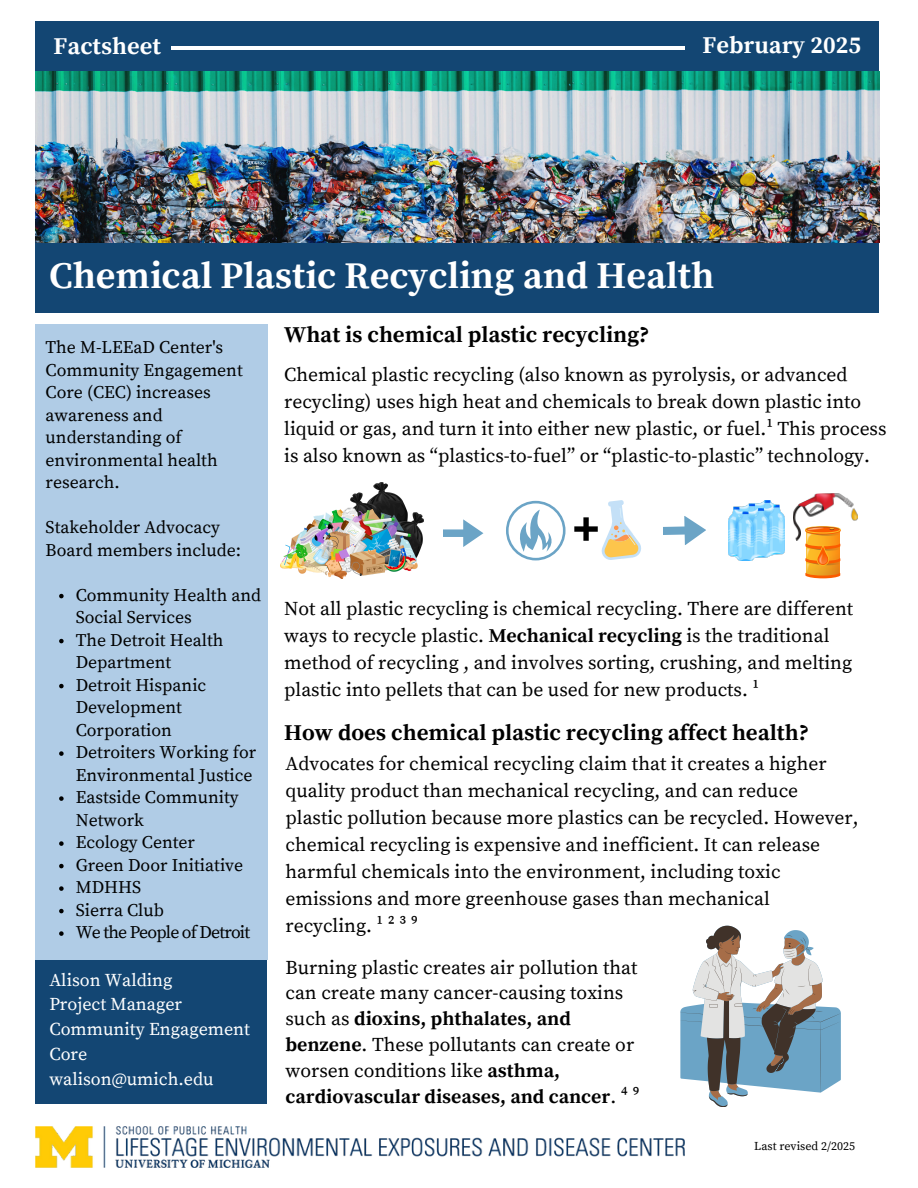
<style>
.page{position:relative;width:918px;height:1188px;background:#fff}
.page>*{position:absolute;margin:0;border:0;box-sizing:border-box;transform-origin:0 0}
.t1{font:700 37.5px "Source Serif Pro";color:#fff}
.t2{font:700 24px "Source Serif Pro";color:#fff}
.t3{font:700 22.5px "Source Serif Pro";color:#000}
.t4{font:19.5px/27px "Source Serif Pro";color:#000}
.t5{font:18px/24.8px "Source Serif Pro";color:#fff}
.t6{font:17.7px/22.5px "Source Serif Pro";color:#000}
.t7{font:17.7px "Source Serif Pro";letter-spacing:-.045em;color:#000}
.t8{font:12px "Source Serif Pro";color:#000}
.s1{font-weight:700}
</style>
<div class="page">
<div style="left:35px;top:22px;width:844px;height:50px;background:#134673"></div>
<hr style="left:171px;top:47px;width:514px;height:2px;background:#fff">
<div style="left:35px;top:241px;width:844px;height:72px;background:#134673"></div>
<div style="left:35px;top:324px;width:233px;height:636px;background:#b0cce6"></div>
<div style="left:35px;top:960px;width:232px;height:144px;background:#134673"></div>
<img style="left:35px;top:1126px;width:650px;height:42px">
<img style="left:35px;top:72px;width:844px;height:171px">
<img style="left:793px;top:493px;width:65px;height:48px">
<img style="left:280px;top:482px;width:143px;height:96px">
<svg style="left:805px;top:526px;width:36px;height:52px;background:#f4982b"></svg>
<svg style="left:663px;top:516px;width:43px;height:29px"></svg>
<svg style="left:443px;top:519px;width:40px;height:28px"></svg>
<svg style="left:506px;top:501px;width:59px;height:59px"></svg>
<svg style="left:574px;top:500px;width:67px;height:60px"></svg>
<svg style="left:680px;top:926px;width:161px;height:181px"></svg>
<img style="left:728px;top:501px;width:56px;height:60px">
<svg style="left:59px;top:594px;width:5px;height:4px"></svg>
<svg style="left:59px;top:639px;width:5px;height:4px"></svg>
<svg style="left:59px;top:684px;width:5px;height:4px"></svg>
<svg style="left:59px;top:751px;width:5px;height:5px"></svg>
<svg style="left:59px;top:796px;width:5px;height:5px"></svg>
<svg style="left:59px;top:841px;width:5px;height:5px"></svg>
<svg style="left:59px;top:864px;width:5px;height:4px"></svg>
<svg style="left:59px;top:886px;width:5px;height:5px"></svg>
<svg style="left:59px;top:909px;width:5px;height:4px"></svg>
<svg style="left:59px;top:931px;width:5px;height:5px"></svg>
<h2 class="t2" style="left:54px;top:32px;width:109px">Factsheet</h2>
<h3 class="t2" style="left:702px;top:31px;width:160px">February 2025</h3>
<p class="t1" style="left:49px;top:254px;width:666px">Chemical Plastic Recycling and Health</p>
<p class="t6" style="left:46px;top:337px;width:199px">The M-LEEaD Center's<br>Community Engagement<br>Core (CEC) increases awareness and understanding of environmental health research.</p>
<h1 class="t6" style="left:46px;top:517px;width:197px">Stakeholder Advocacy<br>Board members include:</h1>
<h3 class="t6" style="left:76px;top:584px;width:187px">Community Health and<br>Social Services</h3>
<h3 class="t6" style="left:76px;top:629px;width:149px">The Detroit Health<br>Department</h3>
<p class="t6" style="left:76px;top:674px;width:132px">Detroit Hispanic<br>Development<br>Corporation</p>
<p class="t6" style="left:76px;top:742px;width:182px">Detroiters Working for<br>Environmental Justice</p>
<p class="t6" style="left:76px;top:787px;width:165px">Eastside Community<br>Network</p>
<p class="t6" style="left:76px;top:832px;width:121px">Ecology Center</p>
<p class="t6" style="left:76px;top:854px;width:169px">Green Door Initiative</p>
<p class="t6" style="left:76px;top:877px;width:67px">MDHHS</p>
<p class="t6" style="left:76px;top:899px;width:90px">Sierra Club</p>
<p class="t7" style="left:76px;top:922px;width:176px">We the People of Detroit</p>
<p class="t5" style="left:49px;top:968px;width:202px">Alison Walding<br>Project Manager<br>Community Engagement<br>Core walison@umich.edu</p>
<h2 class="t3" style="left:284px;top:322px;width:367px">What is chemical plastic recycling?</h2>
<h2 class="t4" style="left:284px;top:361px;width:604px">Chemical plastic recycling (also known as pyrolysis, or advanced recycling) uses high heat and chemicals to break down plastic into liquid or gas, and turn it into either new plastic, or fuel.¹ This process is also known as “plastics-to-fuel” or “plastic-to-plastic” technology.</h2>
<p class="t4" style="left:284px;top:596px;width:571px">Not all plastic recycling is chemical recycling. There are different ways to recycle plastic. <span class="s1">Mechanical recycling</span> is the traditional method of recycling , and involves sorting, crushing, and melting plastic into pellets that can be used for new products. ¹</p>
<p class="t3" style="left:284px;top:719px;width:527px">How does chemical plastic recycling affect health?</p>
<p class="t4" style="left:286px;top:751px;width:575px">Advocates for chemical recycling claim that it creates a higher quality product than mechanical recycling, and can reduce plastic pollution because more plastics can be recycled. However, chemical recycling is expensive and inefficient. It can release harmful chemicals into the environment, including toxic emissions and more greenhouse gases than mechanical recycling. ¹ ² ³ ⁹</p>
<p class="t4" style="left:286px;top:955px;width:356px;line-height:25.8px">Burning plastic creates air pollution that can create many cancer-causing toxins such as <span class="s1">dioxins, phthalates, and benzene</span>. These pollutants can create or worsen conditions like <span class="s1">asthma, cardiovascular diseases, and cancer</span>. ⁴ ⁹</p>
<h3 class="t8" style="left:754px;top:1139px;width:102px">Last revised 2/2025</h3>
</div>
